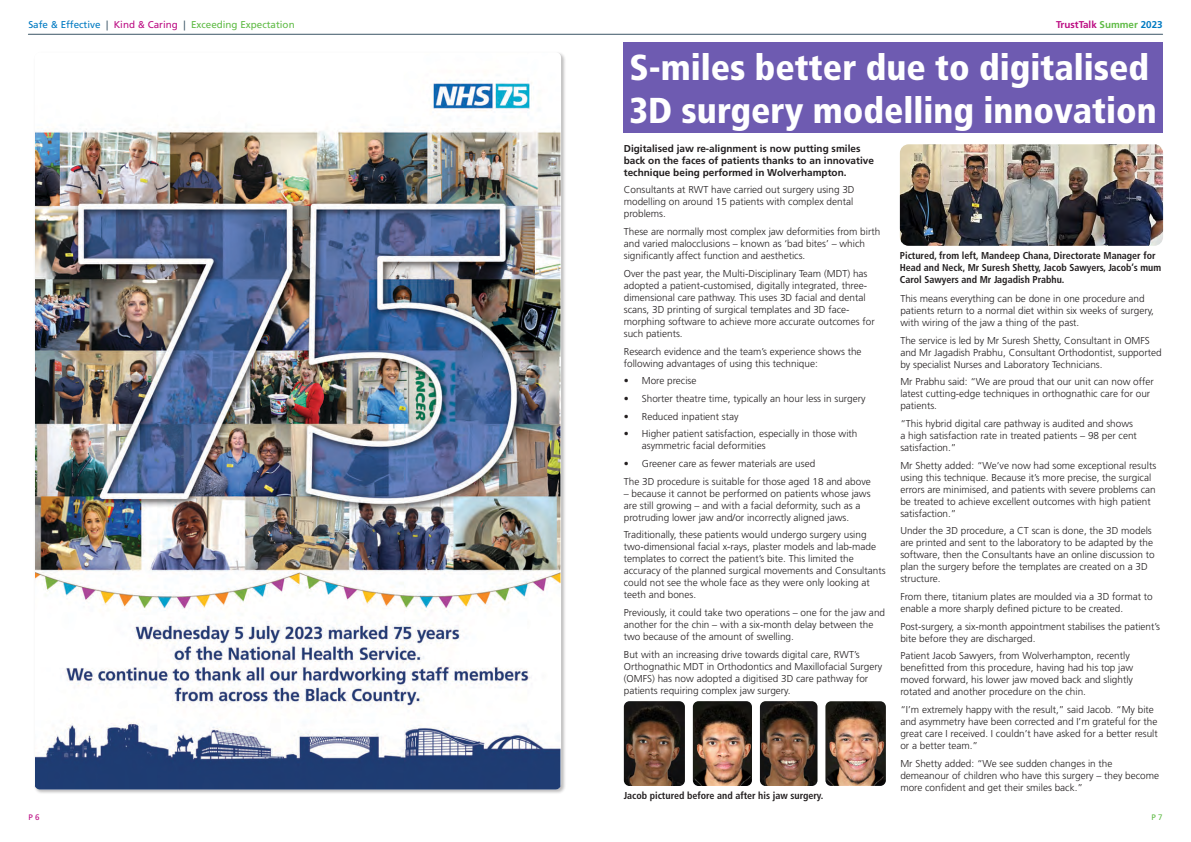
<style>
.page{position:relative;width:1191px;height:842px;background:#fff}
.page>*{position:absolute;margin:0;border:0;box-sizing:border-box;transform-origin:0 0}
.Body_text{font:900 condensed 36px/43.2px "Frutiger LT Std";color:#fff}
.Body_text-2{font:300 10px/12px "Frutiger LT Std";color:#231f20}
.t1{font:700 condensed 10px/12px "Frutiger LT Std";color:#231f20}
.Body_text-3{font:700 10px/12px "Frutiger LT Std";color:#231f20}
.t2{font:9.9px "Frutiger LT Std";color:#60bb46}
.t3{font:700 9.9px "Frutiger LT Std";color:#bc0d83}
.t4{font:8px "Frutiger LT Std";color:#bc0d83}
.t5{font:8px "Frutiger LT Std";color:#60bb46}
.s1{color:#007ac2}
.s2{color:#3b5566}
.s3{color:#bc0d83}
.s4{color:#60bb46}
</style>
<div class="page">
<hr style="left:28px;top:34px;width:1134px;height:1px;background:#3b5566">
<img style="left:35px;top:53px;width:525px;height:736px">
<div style="left:624px;top:43px;width:538px;height:90px;background:#6e5bb1"></div>
<img style="left:900px;top:144px;width:263px;height:102px">
<img style="left:693px;top:701px;width:59px;height:85px">
<img style="left:825px;top:701px;width:61px;height:85px">
<img style="left:624px;top:701px;width:61px;height:85px">
<img style="left:760px;top:701px;width:57px;height:85px">
<p class="t2" style="left:28px;top:19px;width:268px"><span class="s1">Safe &amp; Effective</span> <span class="s2">|</span> <span class="s3">Kind &amp; Caring</span> <span class="s2">|</span> Exceeding Expectation</p>
<p class="t3" style="left:1056px;top:19px;width:108px">TrustTalk <span class="s4">Summer</span> <span class="s1">2023</span></p>
<p class="Body_text" style="left:629px;top:46px;width:529px">S-miles better due to digitalised<br>3D surgery modelling innovation</p>
<p class="Body_text-3" style="left:624px;top:142px;width:252px">Digitalised jaw re-alignment is now putting smiles back on the faces of patients thanks to an innovative technique being performed in Wolverhampton.</p>
<p class="Body_text-2" style="left:624px;top:184px;width:232px">Consultants at RWT have carried out surgery using 3D modelling on around 15 patients with complex dental problems.</p>
<p class="Body_text-2" style="left:624px;top:226px;width:258px">These are normally most complex jaw deformities from birth and varied malocclusions – known as ‘bad bites’ – which significantly affect function and aesthetics.</p>
<p class="Body_text-2" style="left:624px;top:267px;width:252px">Over the past year, the Multi-Disciplinary Team (MDT) has adopted a patient-customised, digitally integrated, three&shy;dimensional care pathway. This uses 3D facial and dental scans, 3D printing of surgical templates and 3D face&shy;morphing software to achieve more accurate outcomes for such patients.</p>
<p class="Body_text-2" style="left:624px;top:345px;width:239px">Research evidence and the team’s experience shows the following advantages of using this technique:</p>
<p class="Body_text-2" style="left:624px;top:375px;width:74px">• More precise</p>
<p class="Body_text-2" style="left:624px;top:392px;width:243px">• Shorter theatre time, typically an hour less in surgery</p>
<p class="Body_text-2" style="left:624px;top:410px;width:116px">• Reduced inpatient stay</p>
<p class="Body_text-2" style="left:642px;top:428px;width:217px;text-indent:-18px">• Higher patient satisfaction, especially in those with asymmetric facial deformities</p>
<p class="Body_text-2" style="left:624px;top:458px;width:193px">• Greener care as fewer materials are used</p>
<p class="Body_text-2" style="left:624px;top:475px;width:248px">The 3D procedure is suitable for those aged 18 and above</p>
<p class="Body_text-2" style="left:624px;top:487px;width:248px">– because it cannot be performed on patients whose jaws are still growing – and with a facial deformity, such as a protruding lower jaw and/or incorrectly aligned jaws.</p>
<p class="Body_text-2" style="left:624px;top:529px;width:263px">Traditionally, these patients would undergo surgery using two-dimensional facial x-rays, plaster models and lab-made templates to correct the patient’s bite. This limited the accuracy of the planned surgical movements and Consultants could not see the whole face as they were only looking at teeth and bones.</p>
<p class="Body_text-2" style="left:624px;top:607px;width:263px">Previously, it could take two operations – one for the jaw and another for the chin – with a six-month delay between the two because of the amount of swelling.</p>
<p class="Body_text-2" style="left:624px;top:648px;width:260px">But with an increasing drive towards digital care, RWT’s Orthognathic MDT in Orthodontics and Maxillofacial Surgery (OMFS) has now adopted a digitised 3D care pathway for patients requiring complex jaw surgery.</p>
<p class="t1" style="left:900px;top:250px;width:263px">Pictured, from left, Mandeep Chana, Directorate Manager for<br>Head and Neck, Mr Suresh Shetty, Jacob Sawyers, Jacob’s mum<br>Carol Sawyers and Mr Jagadish Prabhu.</p>
<p class="Body_text-2" style="left:900px;top:292px;width:255px">This means everything can be done in one procedure and patients return to a normal diet within six weeks of surgery, with wiring of the jaw a thing of the past.</p>
<p class="Body_text-2" style="left:900px;top:334px;width:263px">The service is led by Mr Suresh Shetty, Consultant in OMFS and Mr Jagadish Prabhu, Consultant Orthodontist, supported by specialist Nurses and Laboratory Technicians.</p>
<p class="Body_text-2" style="left:900px;top:376px;width:255px">Mr Prabhu said: “We are proud that our unit can now offer latest cutting-edge techniques in orthognathic care for our patients.</p>
<p class="Body_text-2" style="left:900px;top:418px;width:238px">“This hybrid digital care pathway is audited and shows a high satisfaction rate in treated patients – 98 per cent satisfaction.”</p>
<p class="Body_text-2" style="left:900px;top:459px;width:257px">Mr Shetty added: “We’ve now had some exceptional results using this technique. Because it’s more precise, the surgical errors are minimised, and patients with severe problems can be treated to achieve excellent outcomes with high patient satisfaction.”</p>
<p class="Body_text-2" style="left:900px;top:525px;width:256px">Under the 3D procedure, a CT scan is done, the 3D models are printed and sent to the laboratory to be adapted by the software, then the Consultants have an online discussion to plan the surgery before the templates are created on a 3D structure.</p>
<p class="Body_text-2" style="left:900px;top:591px;width:254px">From there, titanium plates are moulded via a 3D format to enable a more sharply defined picture to be created.</p>
<p class="Body_text-2" style="left:900px;top:620px;width:261px">Post-surgery, a six-month appointment stabilises the patient’s bite before they are discharged.</p>
<p class="Body_text-2" style="left:900px;top:650px;width:234px">Patient Jacob Sawyers, from Wolverhampton, recently benefitted from this procedure, having had his top jaw moved forward, his lower jaw moved back and slightly rotated and another procedure on the chin.</p>
<p class="Body_text-2" style="left:900px;top:704px;width:259px">“I’m extremely happy with the result,” said Jacob. “My bite and asymmetry have been corrected and I’m grateful for the great care I received. I couldn’t have asked for a better result or a better team.”</p>
<p class="Body_text-2" style="left:900px;top:757px;width:260px">Mr Shetty added: “We see sudden changes in the demeanour of children who have this surgery – they become more confident and get their smiles back.”</p>
<p class="t1" style="left:624px;top:790px;width:201px">Jacob pictured before and after his jaw surgery.</p>
<p class="t4" style="left:28px;top:812px;width:13px">P 6</p>
<p class="t5" style="left:1151px;top:812px;width:13px">P 7</p>
</div>
